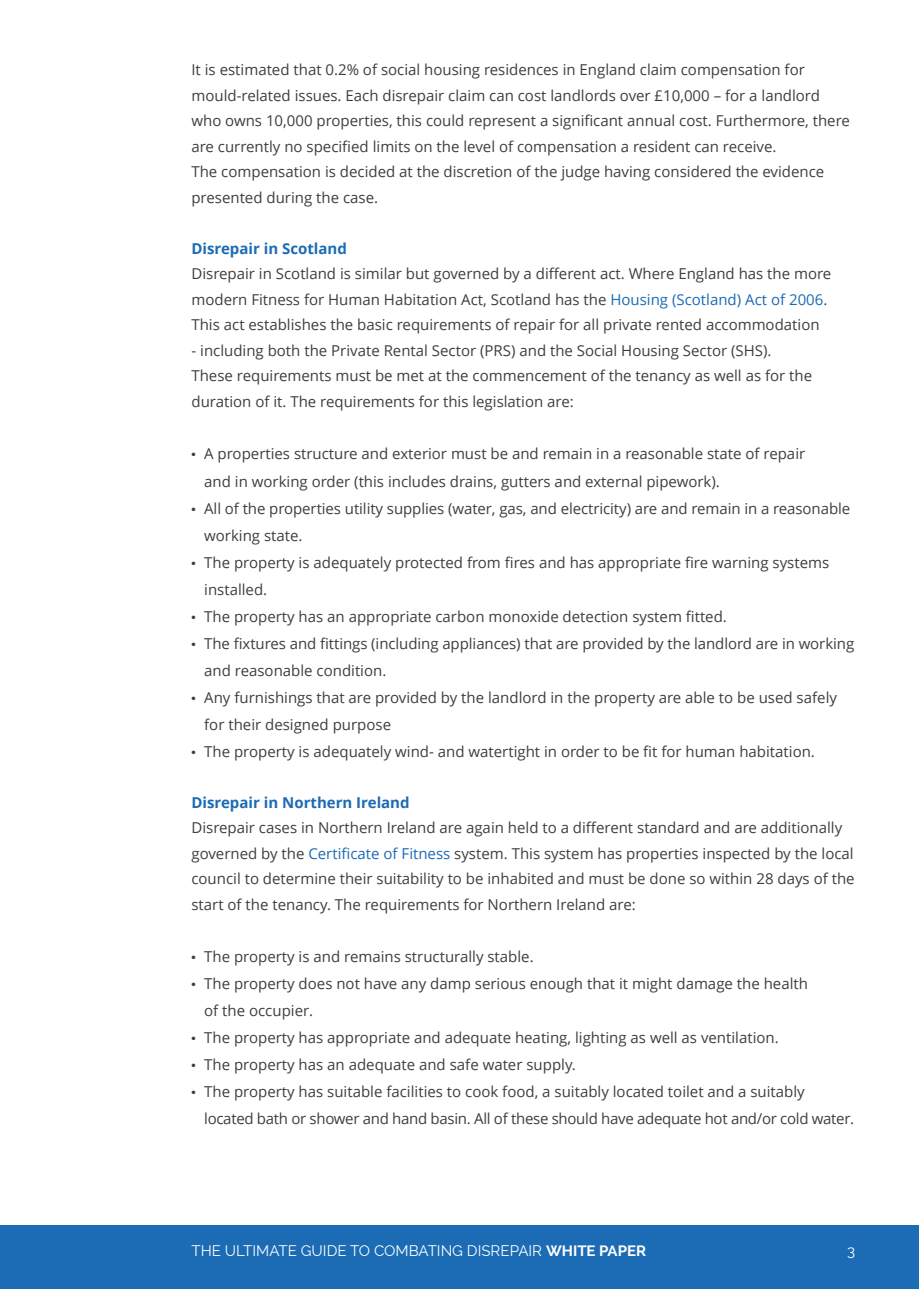
<style>
.page{position:relative;width:919px;height:1289px;background:#fff}
.page>*{position:absolute;margin:0;border:0;box-sizing:border-box;transform-origin:0 0}
.t1{font:15px/25.5px "Open Sans";color:#3e3e3f}
.t2{font:15px "Raleway";color:#fff}
.t3{font:700 15px "Open Sans";color:#1b6bb5}
.s1{color:#1b6bb5}
.s2{font-weight:700}
</style>
<div class="page">
<div style="left:0;top:1225px;width:918px;height:63px;background:#1b6bb5"></div>
<p class="t1" style="left:191px;top:57px;width:660px">It is estimated that 0.2% of social housing residences in England claim compensation for mould-related issues. Each disrepair claim can cost landlords over £10,000 – for a landlord who owns 10,000 properties, this could represent a significant annual cost. Furthermore, there are currently no specified limits on the level of compensation a resident can receive.<br>The compensation is decided at the discretion of the judge having considered the evidence presented during the case.</p>
<p class="t3" style="left:191px;top:238px;width:157px">Disrepair in Scotland</p>
<p class="t1" style="left:191px;top:261px;width:641px">Disrepair in Scotland is similar but governed by a different act. Where England has the more modern Fitness for Human Habitation Act, Scotland has the <span class="s1">Housing (Scotland) Act of 2006</span>.<br>This act establishes the basic requirements of repair for all private rented accommodation</p>
<p class="t1" style="left:191px;top:337px;width:622px">- including both the Private Rental Sector (PRS) and the Social Housing Sector (SHS).<br>These requirements must be met at the commencement of the tenancy as well as for the duration of it. The requirements for this legislation are:</p>
<p class="t1" style="left:204px;top:440px;width:602px;line-height:27px;text-indent:-13px"><sup>●</sup> A properties structure and exterior must be and remain in a reasonable state of repair and in working order (this includes drains, gutters and external pipework).</p>
<p class="t1" style="left:204px;top:494px;width:647px;line-height:27px;text-indent:-13px"><sup>●</sup> All of the properties utility supplies (water, gas, and electricity) are and remain in a reasonable working state.</p>
<p class="t1" style="left:204px;top:548px;width:626px;line-height:27px;text-indent:-13px"><sup>●</sup> The property is adequately protected from fires and has appropriate fire warning systems installed.</p>
<p class="t1" style="left:191px;top:603px;width:537px"><sup>●</sup> The property has an appropriate carbon monoxide detection system fitted.</p>
<p class="t1" style="left:204px;top:629px;width:651px;line-height:27px;text-indent:-13px"><sup>●</sup> The fixtures and fittings (including appliances) that are provided by the landlord are in working and reasonable condition.</p>
<p class="t1" style="left:204px;top:683px;width:634px;line-height:27px;text-indent:-13px"><sup>●</sup> Any furnishings that are provided by the landlord in the property are able to be used safely for their designed purpose</p>
<p class="t1" style="left:191px;top:738px;width:625px"><sup>●</sup> The property is adequately wind- and watertight in order to be fit for human habitation.</p>
<p class="t3" style="left:191px;top:791px;width:220px">Disrepair in Northern Ireland</p>
<p class="t1" style="left:191px;top:814px;width:664px">Disrepair cases in Northern Ireland are again held to a different standard and are additionally governed by the <span class="s1">Certificate of Fitness</span> system. This system has properties inspected by the local council to determine their suitability to be inhabited and must be done so within 28 days of the start of the tenancy. The requirements for Northern Ireland are:</p>
<p class="t1" style="left:191px;top:943px;width:344px"><sup>●</sup> The property is and remains structurally stable.</p>
<p class="t1" style="left:204px;top:969px;width:605px;line-height:27px;text-indent:-13px"><sup>●</sup> The property does not have any damp serious enough that it might damage the health of the occupier.</p>
<p class="t1" style="left:191px;top:1024px;width:588px"><sup>●</sup> The property has appropriate and adequate heating, lighting as well as ventilation.</p>
<p class="t1" style="left:191px;top:1051px;width:386px"><sup>●</sup> The property has an adequate and safe water supply.</p>
<p class="t1" style="left:204px;top:1077px;width:651px;line-height:27px;text-indent:-13px"><sup>●</sup> The property has suitable facilities to cook food, a suitably located toilet and a suitably located bath or shower and hand basin. All of these should have adequate hot and/or cold water.</p>
<p class="t2" style="left:191px;top:1241px;width:456px">THE ULTIMATE GUIDE TO COMBATING DISREPAIR <span class="s2">WHITE PAPER</span></p>
<p class="t2" style="left:847px;top:1241px;width:10px">3</p>
</div>
